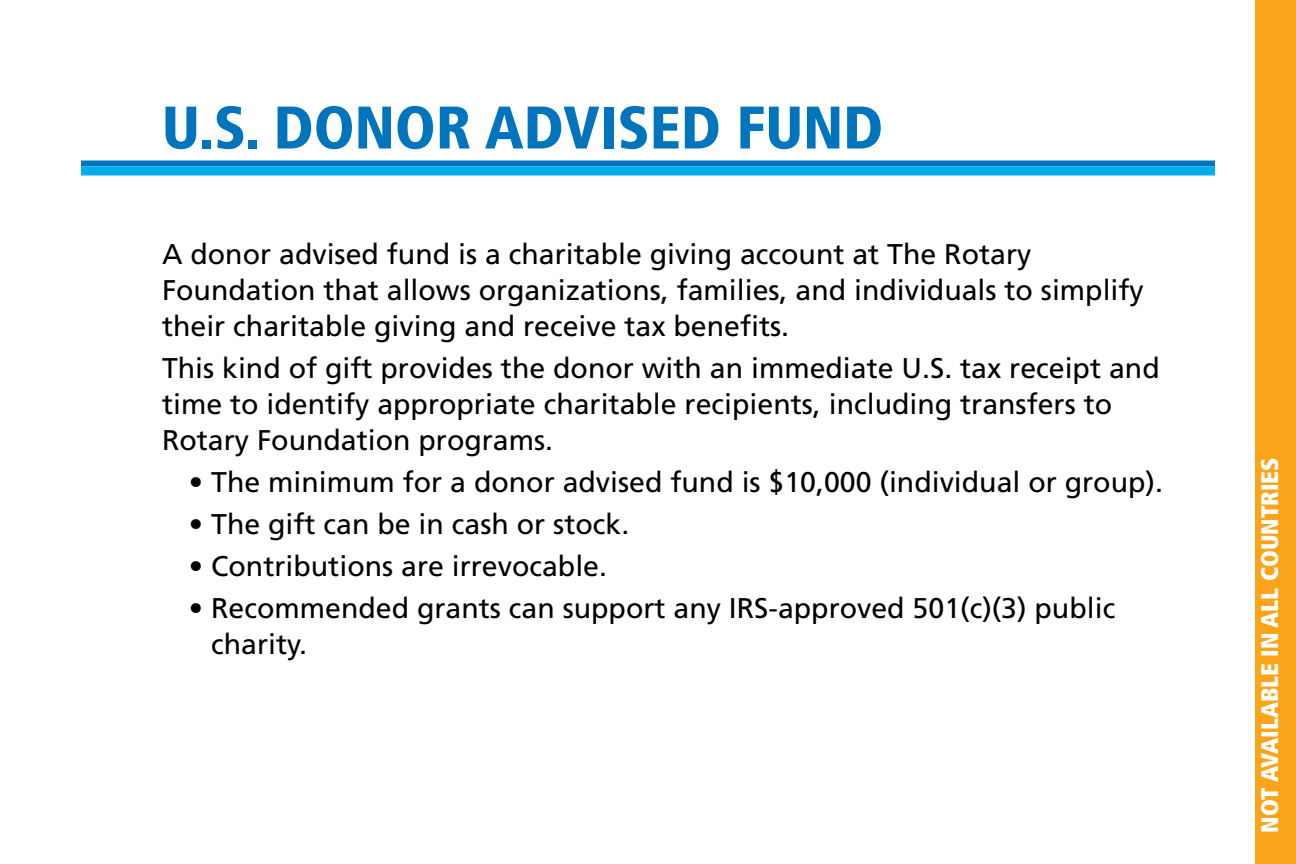
<style>
.page{position:relative;width:1296px;height:864px;background:#fff}
.page>*{position:absolute;margin:0;border:0;box-sizing:border-box;transform-origin:0 0}
.t1{font:900 condensed 60px "Frutiger LT Std";color:#0075be}
.t2{font:28.5px/36px "Frutiger LT Std";color:#000}
.t3{font:900 condensed 24px "Frutiger LT Std";color:#fff}
</style>
<div class="page">
<div style="left:1256px;top:0;width:40px;height:864px;background:#faa41a"></div>
<div style="left:81px;top:160px;width:1134px;height:6px;background:#0075be"></div>
<div style="left:81px;top:166px;width:1134px;height:10px;background:#00aeef"></div>
<h1 class="t1" style="left:162px;top:92px;width:723px">U.S. DONOR ADVISED FUND</h1>
<p class="t2" style="left:162px;top:237px;width:983px">A donor advised fund is a charitable giving account at The Rotary<br>Foundation that allows organizations, families, and individuals to simplify their charitable giving and receive tax benefits.</p>
<p class="t2" style="left:162px;top:351px;width:999px">This kind of gift provides the donor with an immediate U.S. tax receipt and time to identify appropriate charitable recipients, including transfers to<br>Rotary Foundation programs.</p>
<p class="t2" style="left:189px;top:465px;width:975px">• The minimum for a donor advised fund is $10,000 (individual or group).</p>
<p class="t2" style="left:189px;top:507px;width:442px">• The gift can be in cash or stock.</p>
<p class="t2" style="left:189px;top:549px;width:420px">• Contributions are irrevocable.</p>
<p class="t2" style="left:211px;top:591px;width:906px;text-indent:-22px">• Recommended grants can support any IRS-approved 501(c)(3) public charity.</p>
<p class="t3" style="left:1255px;top:833px;width:377px;rotate:-90deg">NOT AVAILABLE IN ALL COUNTRIES</p>
</div>
